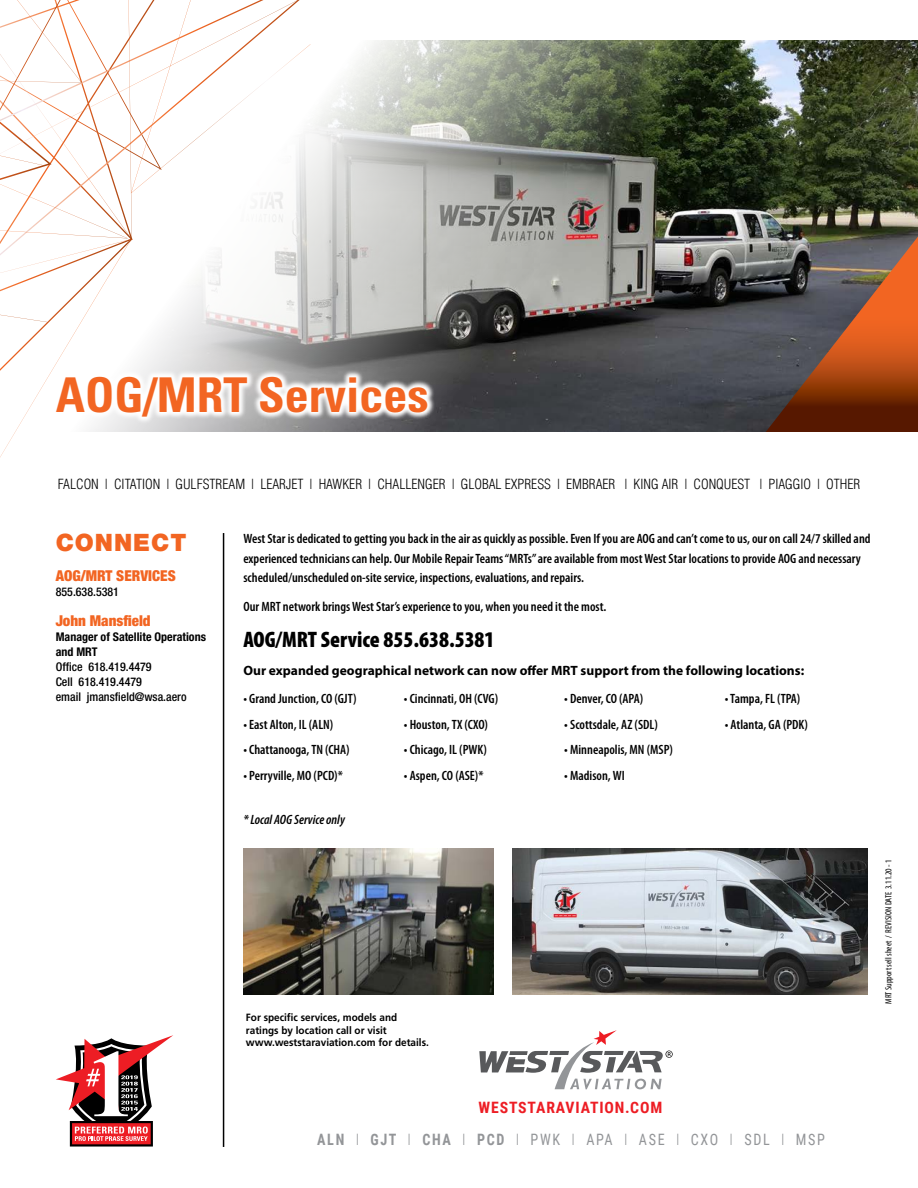
<style>
.page{position:relative;width:918px;height:1188px;background:#fff}
.page>*{position:absolute;margin:0;border:0;box-sizing:border-box;transform-origin:0 0}
.t1{font:700 condensed 48px "Univers";color:#f26522}
.t2{font:900 24px "Helvetica Neue";letter-spacing:.04em;color:#f26522}
.t3{font:900 condensed 22.5px "Myriad Pro";color:#000}
.t4{font:15.75px "Roboto Condensed";letter-spacing:.115em;color:#939598;scale:.9 1}
.t5{font:700 15.75px "Roboto Condensed";letter-spacing:.055em;color:#ed1d24}
.t6{font:900 condensed 15px "Helvetica Neue";color:#f26522}
.t7{font:300 condensed 13.65px "Helvetica";color:#000}
.t8{font:600 condensed 13.5px/19.5px "Myriad Pro";color:#000}
.t9{font:700 13.5px "Myriad Pro";color:#000}
.t10{font:italic 600 condensed 13.5px "Myriad Pro";color:#000}
.t11{font:500 condensed 12px/15px "Helvetica Neue";color:#000}
.t12{font:700 condensed 12px/15px "Helvetica Neue";color:#000}
.t13{font:700 10.5px/12.6px "Frutiger";color:#000;scale:.95 1}
.t14{font:condensed 9px "Myriad Pro";color:#000}
.s1{font-weight:700}
.s2{font-weight:300}
</style>
<div class="page">
<hr style="left:223px;top:533px;width:1px;height:614px;background:#000">
<img style="left:243px;top:849px;width:250px;height:145px">
<img style="left:512px;top:849px;width:355px;height:145px">
<svg style="left:479px;top:1030px;width:194px;height:59px"></svg>
<svg style="left:56px;top:1035px;width:117px;height:112px"></svg>
<svg style="left:298px;top:40px;width:620px;height:392px"></svg>
<svg style="left:298px;top:0;width:12px;height:291px"></svg>
<svg style="left:0;top:0;width:298px;height:458px"></svg>
<svg style="left:49px;top:370px;width:386px;height:55px"></svg>
<svg style="left:766px;top:237px;width:152px;height:195px"></svg>
<h1 class="t1" style="left:56px;top:366px;width:375px">AOG/MRT Services</h1>
<p class="t7" style="left:58px;top:476px;width:804px">FALCON | CITATION | GULFSTREAM | LEARJET | HAWKER | CHALLENGER | GLOBAL EXPRESS | EMBRAER | KING AIR | CONQUEST | PIAGGIO | OTHER</p>
<h2 class="t2" style="left:56px;top:529px;width:132px">CONNECT</h2>
<p class="t6" style="left:56px;top:567px;width:122px">AOG/MRT SERVICES</p>
<p class="t11" style="left:56px;top:585px;width:65px">855.638.5381</p>
<p class="t6" style="left:56px;top:612px;width:97px">John Mansfield</p>
<p class="t12" style="left:56px;top:630px;width:152px">Manager of Satellite Operations and MRT</p>
<p class="t11" style="left:56px;top:660px;width:132px">Office 618.419.4479<br>Cell 618.419.4479<br>email jmansfield@wsa.aero</p>
<p class="t8" style="left:243px;top:529px;width:629px">West Star is dedicated to getting you back in the air as quickly as possible. Even If you are AOG and can’t come to us, our on call 24/7 skilled and experienced technicians can help. Our Mobile Repair Teams “MRTs” are available from most West Star locations to provide AOG and necessary scheduled/unscheduled on-site service, inspections, evaluations, and repairs.</p>
<p class="t8" style="left:243px;top:596px;width:364px">Our MRT network brings West Star’s experience to you, when you need it the most.</p>
<h3 class="t3" style="left:243px;top:627px;width:253px">AOG/MRT Service 855.638.5381</h3>
<p class="t9" style="left:243px;top:662px;width:562px">Our expanded geographical network can now offer MRT support from the following locations:</p>
<p class="t8" style="left:243px;top:689px;width:115px">• Grand Junction, CO (GJT)</p>
<p class="t8" style="left:243px;top:714px;width:91px">• East Alton, IL (ALN)</p>
<p class="t8" style="left:243px;top:740px;width:108px">• Chattanooga, TN (CHA)</p>
<p class="t8" style="left:243px;top:765px;width:101px">• Perryville, MO (PCD)*</p>
<p class="t10" style="left:243px;top:813px;width:103px">* Local AOG Service only</p>
<p class="t8" style="left:404px;top:689px;width:96px">• Cincinnati, OH (CVG)</p>
<p class="t8" style="left:404px;top:714px;width:86px">• Houston, TX (CXO)</p>
<p class="t8" style="left:404px;top:740px;width:84px">• Chicago, IL (PWK)</p>
<p class="t8" style="left:404px;top:765px;width:81px">• Aspen, CO (ASE)*</p>
<p class="t8" style="left:564px;top:689px;width:80px">• Denver, CO (APA)</p>
<p class="t8" style="left:564px;top:714px;width:95px">• Scottsdale, AZ (SDL)</p>
<p class="t8" style="left:564px;top:740px;width:110px">• Minneapolis, MN (MSP)</p>
<p class="t8" style="left:564px;top:765px;width:62px">• Madison, WI</p>
<p class="t8" style="left:725px;top:689px;width:77px">• Tampa, FL (TPA)</p>
<p class="t8" style="left:725px;top:714px;width:85px">• Atlanta, GA (PDK)</p>
<p class="t13" style="left:246px;top:1011px;width:194px">For specific services, models and ratings by location call or visit www.weststaraviation.com for details.</p>
<p class="t14" style="left:883px;top:1004px;width:146px;rotate:-90deg">MRT Support sell sheet / REVISION DATE 3.11.20 - 1</p>
<p class="t5" style="left:479px;top:1096px;width:185px">WESTSTARAVIATION.COM</p>
<p class="t4" style="left:317px;top:1128px;width:566px"><span class="s1">ALN</span> <span class="s2">I</span> <span class="s1">GJT</span> <span class="s2">I</span> <span class="s1">CHA</span> <span class="s2">I</span> <span class="s1">PCD</span> <span class="s2">I</span> PWK <span class="s2">I</span> APA <span class="s2">I</span> ASE <span class="s2">I</span> CXO <span class="s2">I</span> SDL <span class="s2">I</span> MSP</p>
</div>
